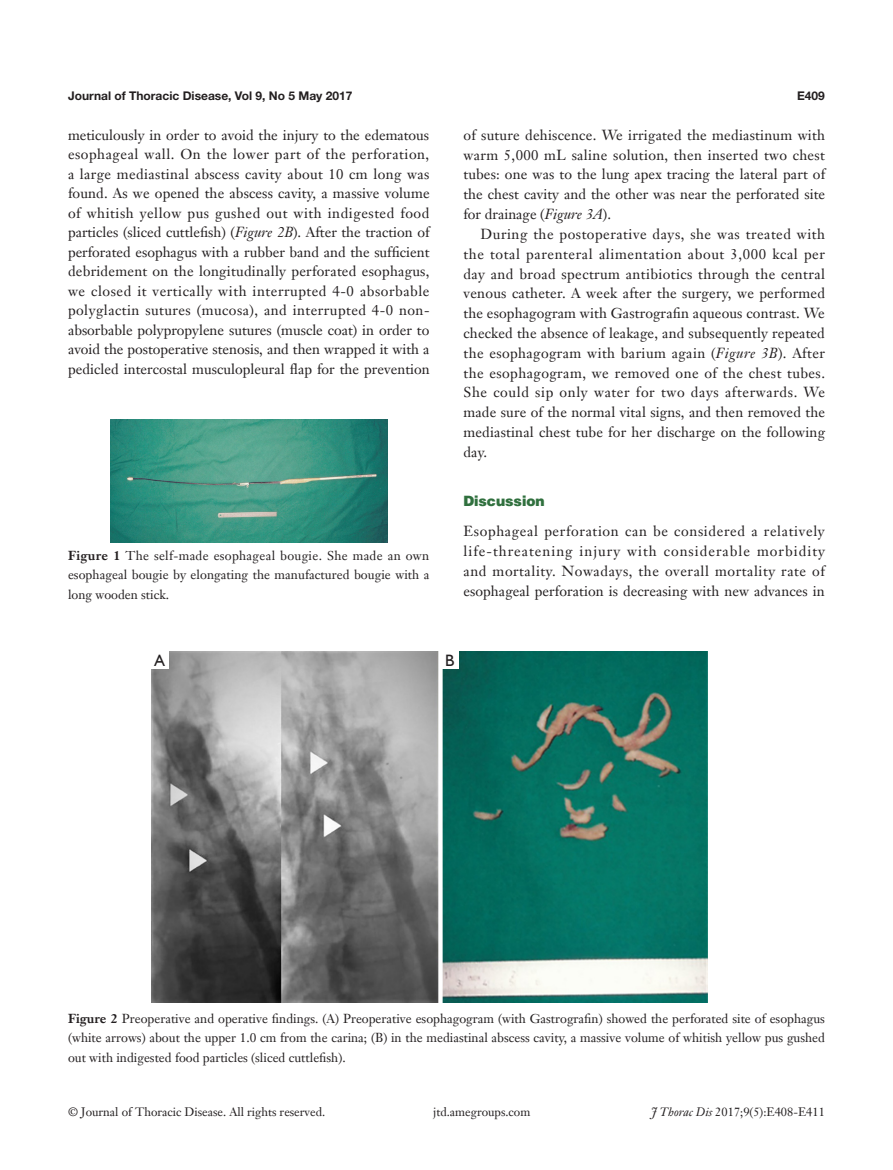
<style>
.page{position:relative;width:893px;height:1170px;background:#fff}
.page>*{position:absolute;margin:0;border:0;box-sizing:border-box;transform-origin:0 0}
.Cite{font:16.5px "Humanist 521 BT";color:#231f20}
.t1{font:14.25px/19.8px "Janson Text LT";letter-spacing:.005em;color:#231f20;text-align:justify}
.t2{font:900 14.25px "Helvetica";color:#30703e}
.t3{font:12.75px/19.5px "Janson Text LT";color:#231f20;text-align:justify}
.t4{font:12px "Janson Text LT";color:#231f20}
.t5{font:700 12px "Helvetica Neue LT Pro";color:#231f20}
.s1{font-style:italic}
.s2{font-weight:700}
</style>
<div class="page">
<img style="left:111px;top:419px;width:276px;height:123px">
<img style="left:151px;top:651px;width:557px;height:351px">
<div style="left:151px;top:651px;width:17px;height:17px;background:#fff"></div>
<div style="left:441px;top:651px;width:17px;height:17px;background:#fff"></div>
<p class="t5" style="left:68px;top:88px;width:286px">Journal of Thoracic Disease, Vol 9, No 5 May 2017</p>
<p class="t5" style="left:797px;top:88px;width:29px">E409</p>
<p class="t1" style="left:68px;top:125px;width:363px">meticulously in order to avoid the injury to the edematous esophageal wall. On the lower part of the perforation, a large mediastinal abscess cavity about 10 cm long was found. As we opened the abscess cavity, a massive volume of whitish yellow pus gushed out with indigested food particles (sliced cuttlefish) (<span class="s1">Figure 2B</span>). After the traction of perforated esophagus with a rubber band and the sufficient debridement on the longitudinally perforated esophagus, we closed it vertically with interrupted 4-0 absorbable polyglactin sutures (mucosa), and interrupted 4-0 non&shy;absorbable polypropylene sutures (muscle coat) in order to avoid the postoperative stenosis, and then wrapped it with a pedicled intercostal musculopleural flap for the prevention</p>
<p class="t1" style="left:463px;top:125px;width:363px">of suture dehiscence. We irrigated the mediastinum with warm 5,000 mL saline solution, then inserted two chest tubes: one was to the lung apex tracing the lateral part of the chest cavity and the other was near the perforated site for drainage (<span class="s1">Figure 3A</span>).</p>
<p class="t1" style="left:463px;top:224px;width:363px;text-indent:17px">During the postoperative days, she was treated with the total parenteral alimentation about 3,000 kcal per day and broad spectrum antibiotics through the central venous catheter. A week after the surgery, we performed the esophagogram with Gastrografin aqueous contrast. We checked the absence of leakage, and subsequently repeated the esophagogram with barium again (<span class="s1">Figure 3B</span>). After the esophagogram, we removed one of the chest tubes.<br>She could sip only water for two days afterwards. We made sure of the normal vital signs, and then removed the mediastinal chest tube for her discharge on the following day.</p>
<p class="t2" style="left:463px;top:492px;width:83px">Discussion</p>
<p class="t1" style="left:463px;top:521px;width:363px">Esophageal perforation can be considered a relatively life-threatening injury with considerable morbidity and mortality. Nowadays, the overall mortality rate of esophageal perforation is decreasing with new advances in</p>
<p class="t3" style="left:68px;top:545px;width:363px"><span class="s2">Figure 1</span> The self-made esophageal bougie. She made an own esophageal bougie by elongating the manufactured bougie with a long wooden stick.</p>
<p class="Cite" style="left:154px;top:650px;width:12px">A</p>
<p class="Cite" style="left:445px;top:650px;width:11px">B</p>
<p class="t3" style="left:68px;top:1008px;width:758px"><span class="s2">Figure 2</span> Preoperative and operative findings. (A) Preoperative esophagogram (with Gastrografin) showed the perforated site of esophagus (white arrows) about the upper 1.0 cm from the carina; (B) in the mediastinal abscess cavity, a massive volume of whitish yellow pus gushed out with indigested food particles (sliced cuttlefish).</p>
<p class="t4" style="left:68px;top:1104px;width:259px">© Journal of Thoracic Disease. All rights reserved.</p>
<p class="t4" style="left:433px;top:1104px;width:99px">jtd.amegroups.com</p>
<p class="t4" style="left:651px;top:1104px;width:175px"><span class="s1">J Thorac Dis</span> 2017;9(5):E408-E411</p>
</div>
